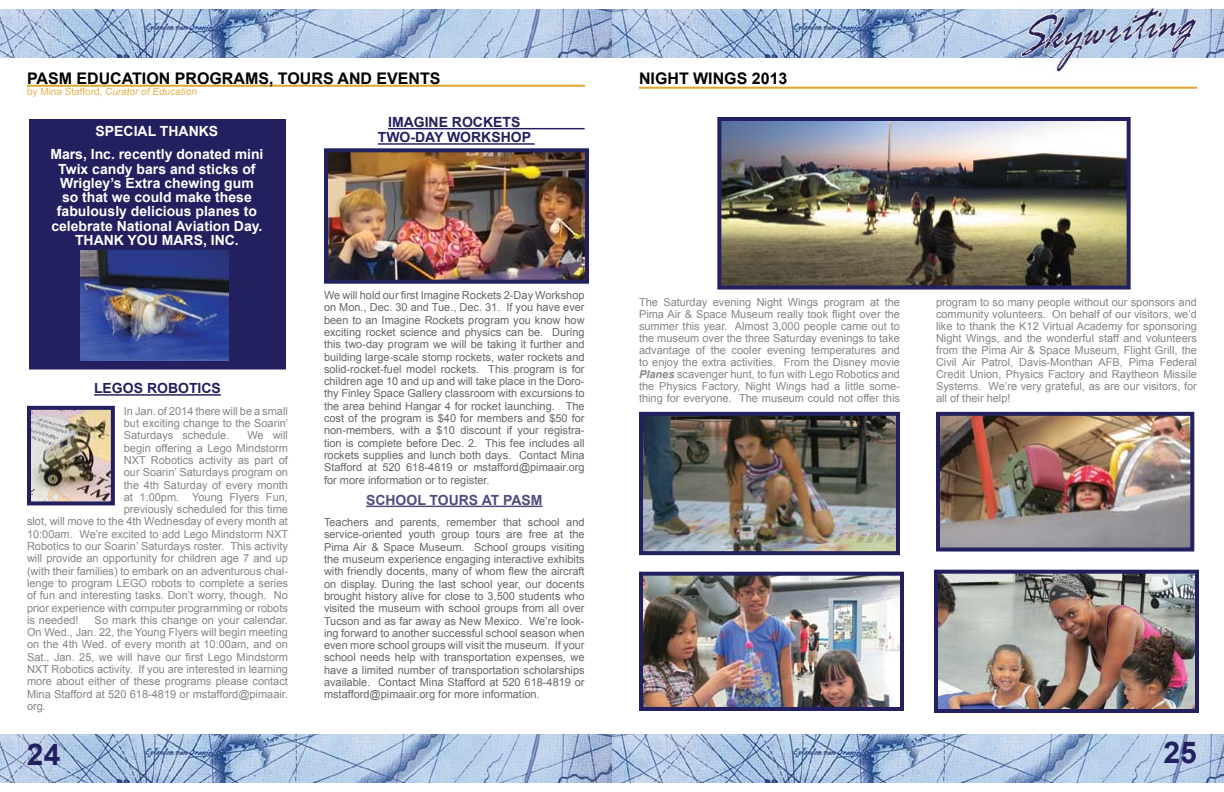
<style>
.page{position:relative;width:1224px;height:792px;background:#fff}
.page>*{position:absolute;margin:0;border:0;box-sizing:border-box;transform-origin:0 0}
.t1{font:700 30px "Arial";color:#22205f}
.t2{font:700 16px "Arial";color:#000}
.t3{font:700 14px/14.3px "Arial";color:#fff}
.t4{font:700 14px/15.3px "Arial";color:#22205f}
.t5{font:700 14px "Arial";letter-spacing:-.01em;color:#4e4d7f}
.t6{font:11px/12px "Arial";color:#858585;text-align:justify}
.t7{font:11px/12.3px "Arial";color:#666;text-align:justify}
.t8{font:italic 10px "Arial";color:#e3b455}
.s1{font-style:normal}
.s2{font-style:italic;font-size:10px}
.s3{font-weight:700;font-style:italic}
</style>
<div class="page">
<img style="left:612px;top:9px;width:612px;height:49px">
<img style="left:0;top:9px;width:612px;height:49px">
<img style="left:0;top:734px;width:1224px;height:49px">
<hr style="left:639px;top:87px;width:558px;height:2px;background:#dda52a">
<img style="left:1019px;top:6px;width:179px;height:66px">
<hr style="left:27px;top:85px;width:558px;height:2px;background:#dda52a">
<hr style="left:94px;top:394px;width:127px;height:2px;background:#22205f">
<hr style="left:388px;top:128px;width:197px;height:1px;background:#22205f">
<hr style="left:378px;top:143px;width:157px;height:2px;background:#22205f">
<hr style="left:366px;top:506px;width:177px;height:1px;background:#4e4d7f">
<img style="left:329px;top:153px;width:255px;height:126px">
<div style="left:324px;top:148px;width:265px;height:136px;border:4px solid #22205f"></div>
<img style="left:722px;top:122px;width:404px;height:163px">
<div style="left:717px;top:117px;width:414px;height:173px;border:4px solid #22205f"></div>
<img style="left:939px;top:575px;width:255px;height:133px">
<div style="left:934px;top:570px;width:265px;height:143px;border:4px solid #22205f"></div>
<img style="left:644px;top:577px;width:255px;height:129px">
<div style="left:639px;top:572px;width:265px;height:139px;border:4px solid #22205f"></div>
<img style="left:941px;top:417px;width:248px;height:130px">
<div style="left:936px;top:412px;width:258px;height:140px;border:4px solid #22205f"></div>
<img style="left:32px;top:411px;width:78px;height:89px">
<div style="left:27px;top:406px;width:88px;height:99px;border:4px solid #22205f"></div>
<img style="left:644px;top:417px;width:251px;height:133px">
<div style="left:639px;top:412px;width:261px;height:143px;border:4px solid #22205f"></div>
<div style="left:26px;top:116px;width:263px;height:257px;background:#22205f;border:3px solid #fff"></div>
<img style="left:81px;top:251px;width:148px;height:109px">
<h2 class="t2" style="left:27px;top:68px;width:72px">PASM educat</h2>
<h2 class="t2" style="left:142px;top:68px;width:208px">ion programs, Tours and</h2>
<h2 class="t2" style="left:377px;top:68px;width:66px">events</h2>
<p class="t8" style="left:27px;top:85px;width:171px"><span class="s1">by Mina Stafford,</span> Curator of Education</p>
<p class="t3" style="left:50px;top:120px;width:215px;line-height:23.3px;text-indent:45px">SPECIAL THANKS<br>Mars, Inc. recently donated mini</p>
<p class="t3" style="left:51px;top:162px;width:213px;text-align:center">Twix candy bars and sticks of<br>Wrigley’s Extra chewing gum so that we could make these fabulously delicious planes to celebrate National Aviation Day.<br>THANK YOU MARS, INC.</p>
<p class="t4" style="left:94px;top:381px;width:127px">LEGOS ROBOTICS</p>
<p class="t6" style="left:124px;top:405px;width:166px;line-height:12.3px">In Jan. of 2014 there will be a small but exciting change to the Soarin’ Saturdays schedule.</p>
<p class="t6" style="left:247px;top:430px;width:42px">We will</p>
<p class="t6" style="left:124px;top:442px;width:166px">begin offering a Lego Mindstorm</p>
<p class="t6" style="left:124px;top:454px;width:166px">NXT Robotics activity as part of</p>
<p class="t6" style="left:124px;top:466px;width:166px">our Soarin’ Saturdays program on</p>
<p class="t6" style="left:124px;top:479px;width:166px">the 4th Saturday of every month</p>
<p class="t6" style="left:124px;top:491px;width:166px">at 1:00pm. Young Flyers Fun,</p>
<p class="t6" style="left:124px;top:503px;width:166px">previously scheduled for this time</p>
<p class="t6" style="left:27px;top:516px;width:262px">slot, will move to the 4th Wednesday of every month at</p>
<p class="t6" style="left:27px;top:528px;width:263px">10:00am. We’re excited to add Lego Mindstorm NXT</p>
<p class="t6" style="left:27px;top:540px;width:262px">Robotics to our Soarin’ Saturdays roster. This activity</p>
<p class="t6" style="left:27px;top:553px;width:262px">will provide an opportunity for children age 7 and up</p>
<p class="t6" style="left:27px;top:565px;width:262px">(with their families) to embark on an adventurous chal-</p>
<p class="t6" style="left:27px;top:577px;width:262px">lenge to program LEGO robots to complete a series</p>
<p class="t6" style="left:27px;top:589px;width:262px">of fun and interesting tasks. Don’t worry, though. No</p>
<p class="t6" style="left:27px;top:602px;width:262px">prior experience with computer programming or robots</p>
<p class="t6" style="left:27px;top:614px;width:53px">is needed!</p>
<p class="t6" style="left:27px;top:614px;width:263px;line-height:12.3px;text-indent:68px">So mark this change on your calendar.<br>On Wed., Jan. 22, the Young Flyers will begin meeting on the 4th Wed. of every month at 10:00am, and on Sat., Jan. 25, we will have our first Lego Mindstorm NXT Robotics activity. If you are interested in learning more about either of these programs please contact Mina Stafford at 520 618-4819 or mstafford@pimaair. org<span class="s2">.</span></p>
<p class="t4" style="left:378px;top:115px;width:143px;text-indent:10px">IMAGINE ROCKETS<br>TWO-DAY WORKSHO</p>
<p class="t4" style="left:522px;top:130px;width:11px">P</p>
<p class="t7" style="left:324px;top:289px;width:262px">We will hold our first Imagine Rockets 2-Day Workshop on Mon., Dec. 30 and Tue., Dec. 31. If you have ever been to an Imagine Rockets program you know how exciting rocket science and physics can be. During this two-day program we will be taking it further and building large-scale stomp rockets, water rockets and solid-rocket-fuel model rockets. This program is for children age 10 and up and will take place in the Doro&shy;thy Finley Space Gallery classroom with excursions to the area behind Hangar 4 for rocket launching. The cost of the program is $40 for members and $50 for non-members, with a $10 discount if your registra&shy;tion is complete before Dec. 2. This fee includes all rockets supplies and lunch both days. Contact Mina Stafford at 520 618-4819 or mstafford@pimaair.org for more information or to register.</p>
<p class="t5" style="left:366px;top:491px;width:31px">SCHOO</p>
<p class="t5" style="left:417px;top:491px;width:115px">L TOURS AT PASM</p>
<p class="t7" style="left:324px;top:516px;width:262px">Teachers and parents, remember that school and service-oriented youth group tours are free at the Pima Air &amp; Space Museum. School groups visiting the museum experience engaging interactive exhibits with friendly docents, many of whom flew the aircraft on display. During the last school year, our docents brought history alive for close to 3,500 students who visited the museum with school groups from all over Tucson and as far away as New Mexico. We’re look&shy;ing forward to another successful school season when even more school groups will visit the museum. If your school needs help with transportation expenses, we have a limited number of transportation scholarships available. Contact Mina Stafford at 520 618-4819 or mstafford@pimaair.org for more information.</p>
<h2 class="t2" style="left:639px;top:68px;width:150px">night wings 2013</h2>
<p class="t6" style="left:639px;top:296px;width:263px">The Saturday evening Night Wings program at the Pima Air &amp; Space Museum really took flight over the summer this year. Almost 3,000 people came out to the museum over the three Saturday evenings to take advantage of the cooler evening temperatures and to enjoy the extra activities. From the Disney movie <span class="s3">Planes</span> scavenger hunt, to fun with Lego Robotics and the Physics Factory, Night Wings had a little some&shy;thing for everyone. The museum could not offer this</p>
<p class="t6" style="left:936px;top:296px;width:262px">program to so many people without our sponsors and community volunteers. On behalf of our visitors, we’d like to thank the K12 Virtual Academy for sponsoring Night Wings, and the wonderful staff and volunteers from the Pima Air &amp; Space Museum, Flight Grill, the Civil Air Patrol, Davis-Monthan AFB, Pima Federal Credit Union, Physics Factory and Raytheon Missile Systems. We’re very grateful, as are our visitors, for all of their help!</p>
<h1 class="t1" style="left:27px;top:734px;width:35px">24</h1>
<h1 class="t1" style="left:1164px;top:732px;width:35px">25</h1>
</div>
